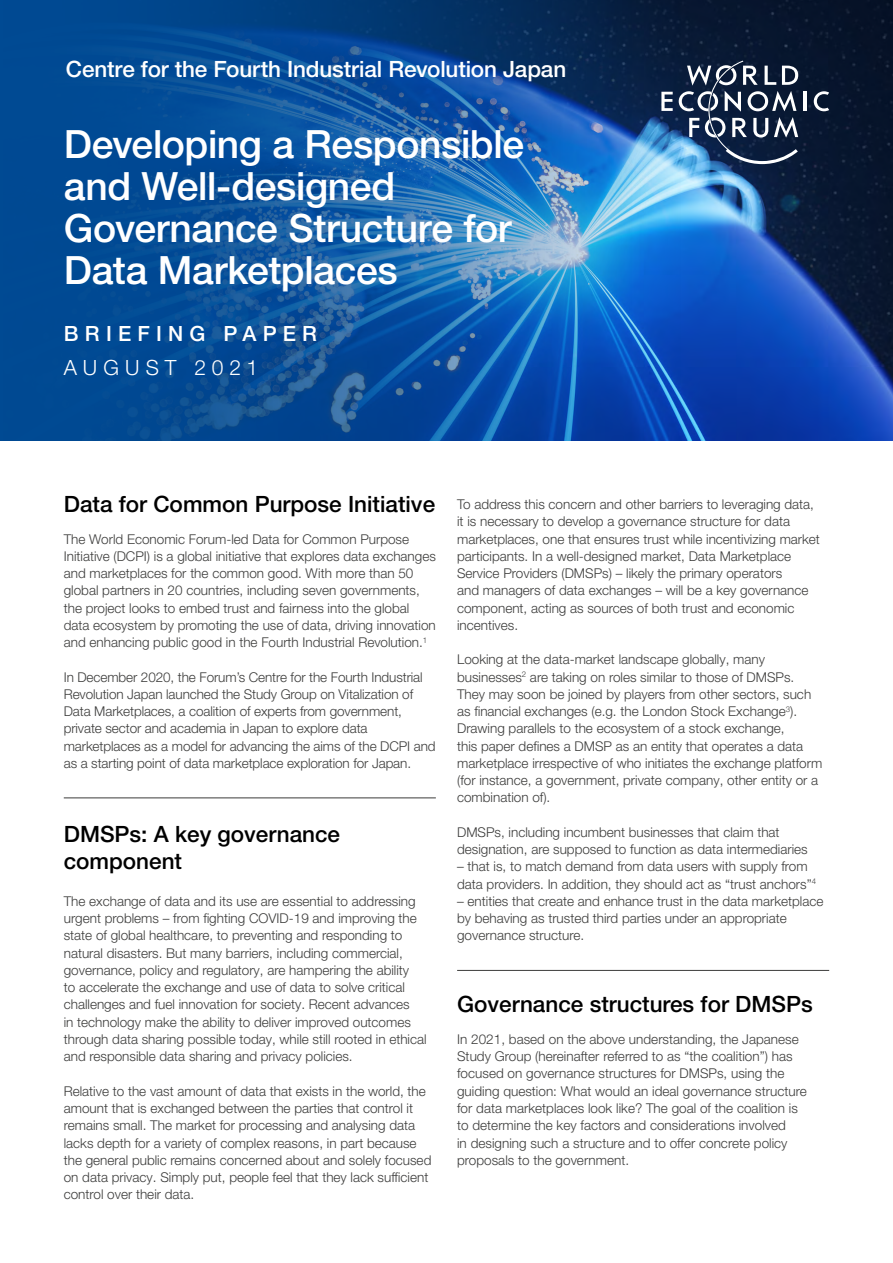
<style>
.page{position:relative;width:893px;height:1263px;background:#fff}
.page>*{position:absolute;margin:0;border:0;box-sizing:border-box;transform-origin:0 0}
.t1{font:500 39px/42px "Helvetica Neue LT Pro";letter-spacing:-.01em;color:#fff}
.t2{font:500 22.5px/27px "Helvetica Neue LT Pro";color:#000}
.t3{font:500 22.5px "Helvetica Neue LT Pro";letter-spacing:-.01em;color:#fff}
.t4{font:500 21px "Helvetica Neue LT Pro";letter-spacing:.3em;color:#fff}
.t5{font:300 21px "Helvetica Neue LT Pro";letter-spacing:.285em;color:#fff}
.t6{font:300 13.5px/17.2px "Helvetica Neue LT Pro";color:#3c3c3b}
</style>
<div class="page">
<img style="left:680px;top:0;width:213px;height:440px">
<svg style="left:631px;top:0;width:49px;height:440px;background:#2461aa"></svg>
<svg style="left:0;top:0;width:631px;height:440px;background:#0f549d"></svg>
<svg style="left:661px;top:92px;width:12px;height:19px"></svg>
<hr style="left:803px;top:92px;width:3px;height:19px;background:#fff">
<svg style="left:814px;top:91px;width:15px;height:20px"></svg>
<svg style="left:679px;top:61px;width:119px;height:103px;background:#41526c"></svg>
<hr style="left:64px;top:798px;width:372px;height:1px;background:#3c3c3b">
<hr style="left:457px;top:970px;width:372px;height:1px;background:#3c3c3b">
<h2 class="t3" style="left:66px;top:55px;width:502px">Centre for the Fourth Industrial Revolution Japan</h2>
<h1 class="t1" style="left:64px;top:122px;width:462px">Developing a Responsible and Well-designed<br>Governance Structure for<br>Data Marketplaces</h1>
<h3 class="t4" style="left:64px;top:321px;width:255px">BRIEFING PAPER</h3>
<h3 class="t5" style="left:64px;top:355px;width:196px">AUGUST 2021</h3>
<h2 class="t2" style="left:64px;top:490px;width:373px">Data for Common Purpose Initiative</h2>
<p class="t6" style="left:64px;top:530px;width:374px">The World Economic Forum-led Data for Common Purpose Initiative (DCPI) is a global initiative that explores data exchanges and marketplaces for the common good. With more than 50 global partners in 20 countries, including seven governments, the project looks to embed trust and fairness into the global data ecosystem by promoting the use of data, driving innovation and enhancing public good in the Fourth Industrial Revolution.<sup>1</sup></p>
<p class="t6" style="left:64px;top:668px;width:373px">In December 2020, the Forum’s Centre for the Fourth Industrial Revolution Japan launched the Study Group on Vitalization of Data Marketplaces, a coalition of experts from government, private sector and academia in Japan to explore data marketplaces as a model for advancing the aims of the DCPI and as a starting point of data marketplace exploration for Japan.</p>
<h2 class="t2" style="left:64px;top:820px;width:278px">DMSPs: A key governance component</h2>
<p class="t6" style="left:64px;top:892px;width:364px">The exchange of data and its use are essential to addressing urgent problems – from fighting COVID-19 and improving the state of global healthcare, to preventing and responding to natural disasters. But many barriers, including commercial, governance, policy and regulatory, are hampering the ability<br>to accelerate the exchange and use of data to solve critical challenges and fuel innovation for society. Recent advances<br>in technology make the ability to deliver improved outcomes through data sharing possible today, while still rooted in ethical and responsible data sharing and privacy policies.</p>
<p class="t6" style="left:64px;top:1082px;width:369px">Relative to the vast amount of data that exists in the world, the amount that is exchanged between the parties that control it remains small. The market for processing and analysing data lacks depth for a variety of complex reasons, in part because the general public remains concerned about and solely focused on data privacy. Simply put, people feel that they lack sufficient control over their data.</p>
<p class="t6" style="left:457px;top:495px;width:364px">To address this concern and other barriers to leveraging data, it is necessary to develop a governance structure for data marketplaces, one that ensures trust while incentivizing market participants. In a well-designed market, Data Marketplace Service Providers (DMSPs) – likely the primary operators<br>and managers of data exchanges – will be a key governance component, acting as sources of both trust and economic incentives.</p>
<p class="t6" style="left:457px;top:651px;width:367px">Looking at the data-market landscape globally, many businesses<sup>2</sup> are taking on roles similar to those of DMSPs.<br>They may soon be joined by players from other sectors, such as financial exchanges (e.g. the London Stock Exchange<sup>3</sup>).<br>Drawing parallels to the ecosystem of a stock exchange,<br>this paper defines a DMSP as an entity that operates a data marketplace irrespective of who initiates the exchange platform (for instance, a government, private company, other entity or a combination of).</p>
<p class="t6" style="left:457px;top:823px;width:352px">DMSPs, including incumbent businesses that claim that designation, are supposed to function as data intermediaries</p>
<p class="t6" style="left:457px;top:858px;width:360px">– that is, to match demand from data users with supply from data providers. In addition, they should act as “trust anchors”<sup>4</sup></p>
<p class="t6" style="left:457px;top:892px;width:368px">– entities that create and enhance trust in the data marketplace by behaving as trusted third parties under an appropriate governance structure.</p>
<h2 class="t2" style="left:457px;top:991px;width:357px">Governance structures for DMSPs</h2>
<p class="t6" style="left:457px;top:1030px;width:351px">In 2021, based on the above understanding, the Japanese Study Group (hereinafter referred to as “the coalition”) has focused on governance structures for DMSPs, using the guiding question: What would an ideal governance structure for data marketplaces look like? The goal of the coalition is to determine the key factors and considerations involved<br>in designing such a structure and to offer concrete policy proposals to the government.</p>
</div>
